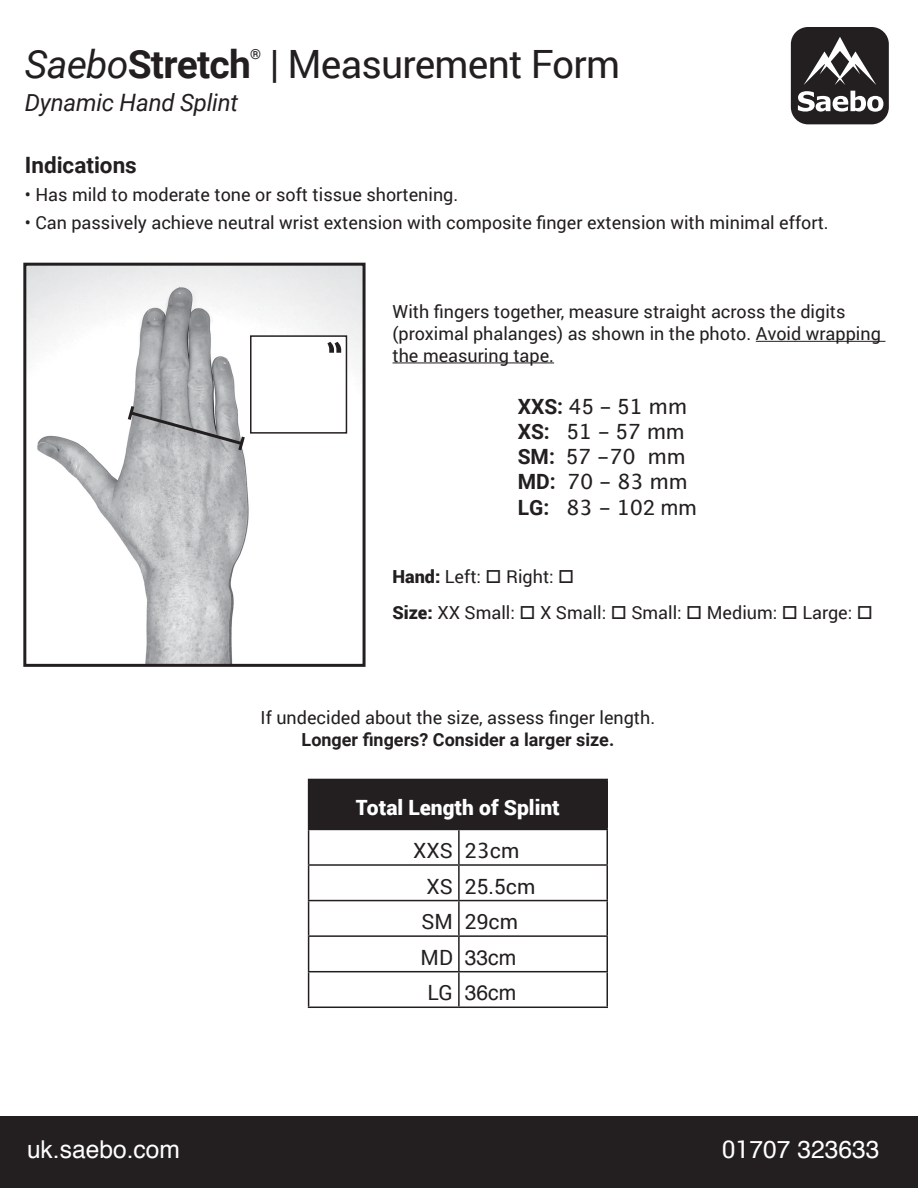
<style>
.page{position:relative;width:918px;height:1188px;background:#fff}
.page>*{position:absolute;margin:0;border:0;box-sizing:border-box;transform-origin:0 0}
.t1{font:39px "Roboto";letter-spacing:-.02em;color:#231f20}
.t2{font:700 39px "Roboto";letter-spacing:-.02em;color:#231f20}
.t3{font:24.6px "Helvetica";color:#fff}
.t4{font:italic 24px "Roboto";letter-spacing:-.01em;color:#231f20}
.t5{font:700 22.5px "Roboto";color:#231f20}
.t6{font:21px/25.2px "Lucida Grande";color:#231f20}
.t7{font:21px "Roboto";color:#231f20}
.t8{font:900 21px "Roboto";color:#fff}
.t9{font:21px/35.5px "Helvetica";color:#231f20}
.t10{font:18px/21.6px "Roboto";color:#231f20}
.t11{font:700 18px "Roboto";color:#231f20}
.t12{font:700 13.95px "Roboto";color:#231f20}
.s1{font-weight:400;font-style:italic}
.s2{font-family:"Roboto";font-weight:700}
.s3{font-family:"Roboto"}
.s4{font-family:"Helvetica"}
.s5{font-weight:900}
.s6{font-family:"Lucida Grande"}
</style>
<div class="page">
<div style="left:791px;top:27px;width:98px;height:97px;background:#231f20;border-radius:17px"></div>
<svg style="left:804px;top:37px;width:72px;height:48px"></svg>
<svg style="left:798px;top:91px;width:85px;height:21px"></svg>
<hr style="left:756px;top:341px;width:129px;height:1px;background:#231f20">
<hr style="left:393px;top:362px;width:161px;height:1px;background:#231f20">
<div style="left:309px;top:779px;width:298px;height:50px;background:#231f20"></div>
<hr style="left:308px;top:779px;width:151px;height:1px;background:#231f20">
<hr style="left:308px;top:780px;width:1px;height:49px;background:#231f20">
<hr style="left:459px;top:779px;width:149px;height:1px;background:#231f20">
<hr style="left:606px;top:780px;width:2px;height:49px;background:#231f20">
<hr style="left:308px;top:829px;width:151px;height:1px;background:#231f20">
<hr style="left:308px;top:830px;width:1px;height:34px;background:#231f20">
<hr style="left:459px;top:829px;width:149px;height:1px;background:#231f20">
<hr style="left:458px;top:830px;width:2px;height:34px;background:#231f20">
<hr style="left:606px;top:830px;width:2px;height:34px;background:#231f20">
<hr style="left:308px;top:864px;width:151px;height:2px;background:#231f20">
<hr style="left:308px;top:866px;width:1px;height:34px;background:#231f20">
<hr style="left:459px;top:864px;width:149px;height:2px;background:#231f20">
<hr style="left:458px;top:866px;width:2px;height:34px;background:#231f20">
<hr style="left:606px;top:866px;width:2px;height:34px;background:#231f20">
<hr style="left:308px;top:900px;width:151px;height:1px;background:#231f20">
<hr style="left:308px;top:901px;width:1px;height:34px;background:#231f20">
<hr style="left:459px;top:900px;width:149px;height:1px;background:#231f20">
<hr style="left:458px;top:901px;width:2px;height:34px;background:#231f20">
<hr style="left:606px;top:901px;width:2px;height:34px;background:#231f20">
<hr style="left:308px;top:935px;width:151px;height:2px;background:#231f20">
<hr style="left:308px;top:937px;width:1px;height:34px;background:#231f20">
<hr style="left:459px;top:935px;width:149px;height:2px;background:#231f20">
<hr style="left:458px;top:937px;width:2px;height:34px;background:#231f20">
<hr style="left:606px;top:937px;width:2px;height:34px;background:#231f20">
<hr style="left:308px;top:971px;width:151px;height:1px;background:#231f20">
<hr style="left:308px;top:972px;width:1px;height:35px;background:#231f20">
<hr style="left:459px;top:971px;width:149px;height:1px;background:#231f20">
<hr style="left:458px;top:972px;width:2px;height:35px;background:#231f20">
<hr style="left:606px;top:972px;width:2px;height:35px;background:#231f20">
<hr style="left:308px;top:1007px;width:151px;height:1px;background:#231f20">
<hr style="left:459px;top:1007px;width:149px;height:1px;background:#231f20">
<img style="left:27px;top:267px;width:335px;height:396px">
<div style="left:23px;top:263px;width:343px;height:404px;border:3px solid #231f20"></div>
<svg style="left:126px;top:403px;width:121px;height:51px;background:#abadaf"></svg>
<div style="left:251px;top:336px;width:95px;height:97px;background:#fff"></div>
<div style="left:250px;top:335px;width:97px;height:99px;border:2px solid #231f20"></div>
<svg style="left:327px;top:342px;width:14px;height:11px"></svg>
<div style="left:0;top:1117px;width:918px;height:71px;background:#231f20"></div>
<p class="t2" style="left:25px;top:36px;width:228px"><span class="s1">Saebo</span>Stretch</p>
<p class="t12" style="left:250px;top:44px;width:12px">®</p>
<p class="t1" style="left:270px;top:36px;width:352px">| Measurement Form</p>
<p class="t4" style="left:25px;top:85px;width:215px">Dynamic Hand Splint</p>
<p class="t5" style="left:25px;top:149px;width:114px">Indications</p>
<p class="t10" style="left:25px;top:183px;width:435px">• Has mild to moderate tone or soft tissue shortening.</p>
<p class="t10" style="left:25px;top:211px;width:805px">• Can passively achieve neutral wrist extension with composite finger extension with minimal effort.</p>
<p class="t10" style="left:393px;top:301px;width:490px">With fingers together, measure straight across the digits (proximal phalanges) as shown in the photo. Avoid wrapping the measuring tape.</p>
<p class="t6" style="left:518px;top:393px;width:180px"><span class="s2">!!"#</span> 4<span class="s3">!</span> - <span class="s3">!</span>1 mm <span class="s2">!"#</span> <span class="s3">!</span>1 - <span class="s3">!</span>7 m<span class="s3"># </span><span class="s2">"$#</span> <span class="s3">!</span>7 -70 m<span class="s3"># </span><span class="s2">$%#</span> 70 - 83 m<span class="s3"># </span><span class="s2">&amp;'#</span> 83 - 10<span class="s3">$</span> <span class="s4">m</span><span class="s3">#</span></p>
<p class="t10" style="left:393px;top:566px;width:183px"><span class="s5">Hand:</span> Left: □ Right: □</p>
<p class="t10" style="left:393px;top:601px;width:482px"><span class="s5">Size:</span> XX Small: □ X Small: □ Small: □ Medium: □ Large: □</p>
<p class="t10" style="left:261px;top:706px;width:396px">If undecided about the size, assess finger length.</p>
<p class="t11" style="left:302px;top:727px;width:314px">Longer fingers? Consider a larger size.</p>
<p class="t8" style="left:356px;top:793px;width:205px">Total Length of Splint</p>
<p class="t7" style="left:413px;top:836px;width:41px">XXS</p>
<p class="t7" style="left:427px;top:872px;width:28px">XS</p>
<p class="t7" style="left:421px;top:907px;width:33px">SM</p>
<p class="t7" style="left:421px;top:943px;width:34px">MD</p>
<p class="t7" style="left:427px;top:978px;width:27px">LG</p>
<p class="t7" style="left:465px;top:836px;width:56px">!<span class="s6">3</span>$%</p>
<p class="t7" style="left:465px;top:872px;width:72px">25.5cm</p>
<p class="t7" style="left:465px;top:907px;width:55px">29cm</p>
<p class="t9" style="left:465px;top:941px;width:53px">33cm<br>36cm</p>
<h2 class="t3" style="left:27px;top:1139px;width:154px">uk.saebo.com</h2>
<h2 class="t3" style="left:722px;top:1139px;width:159px"><span class="s3">01</span>707 323633</h2>
</div>
